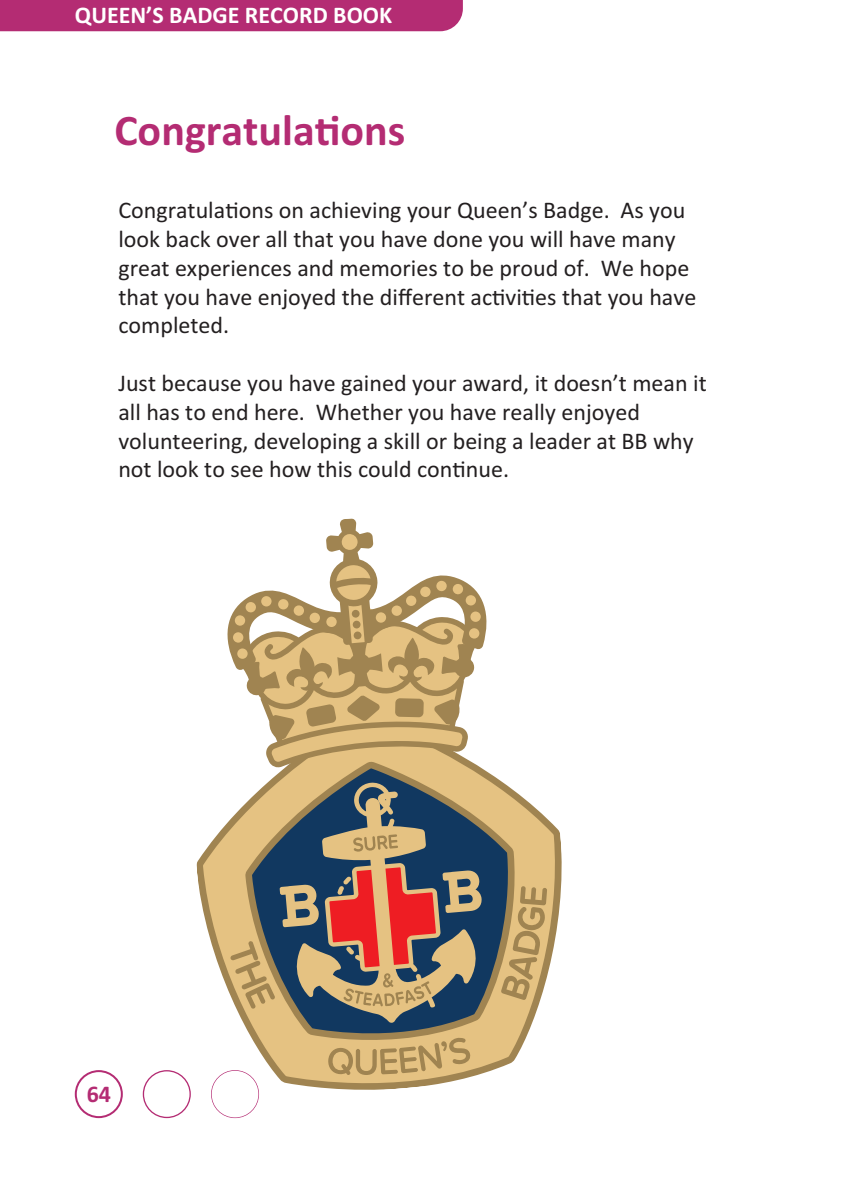
<style>
.page{position:relative;width:844px;height:1191px;background:#fff}
.page>*{position:absolute;margin:0;border:0;box-sizing:border-box;transform-origin:0 0}
.t1{font:700 44px "Calibri";color:#b42c73}
.t2{font:24px/28.8px "Calibri";color:#231f20}
.t3{font:700 24px "Calibri";color:#fff}
.t4{font:700 24px "Calibri";color:#b42c73}
</style>
<div class="page">
<svg style="left:75px;top:1070px;width:48px;height:48px"></svg>
<svg style="left:143px;top:1070px;width:48px;height:48px"></svg>
<div style="left:0;top:0;width:462px;height:31px;background:#b42c73"></div>
<svg style="left:196px;top:794px;width:366px;height:302px"></svg>
<svg style="left:245px;top:768px;width:274px;height:275px;background:#988f75"></svg>
<svg style="left:279px;top:884px;width:10px;height:43px"></svg>
<svg style="left:230px;top:940px;width:45px;height:68px;background:#c2a56f"></svg>
<svg style="left:500px;top:886px;width:47px;height:113px;background:#bba06c"></svg>
<svg style="left:327px;top:1037px;width:143px;height:38px;background:#cdac71"></svg>
<svg style="left:289px;top:781px;width:193px;height:242px;background:#5f6a6a"></svg>
<svg style="left:353px;top:834px;width:45px;height:17px"></svg>
<svg style="left:327px;top:865px;width:155px;height:141px;background:#9d685d"></svg>
<svg style="left:227px;top:518px;width:260px;height:250px"></svg>
<p class="t3" style="left:75px;top:7px;width:319px">QUEEN’S BADGE RECORD BOOK</p>
<p class="t1" style="left:114px;top:115px;width:292px">Congratulations</p>
<p class="t2" style="left:118px;top:198px;width:579px">Congratulations on achieving your Queen’s Badge. As you look back over all that you have done you will have many great experiences and memories to be proud of. We hope that you have enjoyed the different activities that you have completed.</p>
<p class="t2" style="left:118px;top:370px;width:589px">Just because you have gained your award, it doesn’t mean it all has to end here. Whether you have really enjoyed volunteering, developing a skill or being a leader at BB why not look to see how this could continue.</p>
<p class="t4" style="left:87px;top:1085px;width:26px">64</p>
</div>
